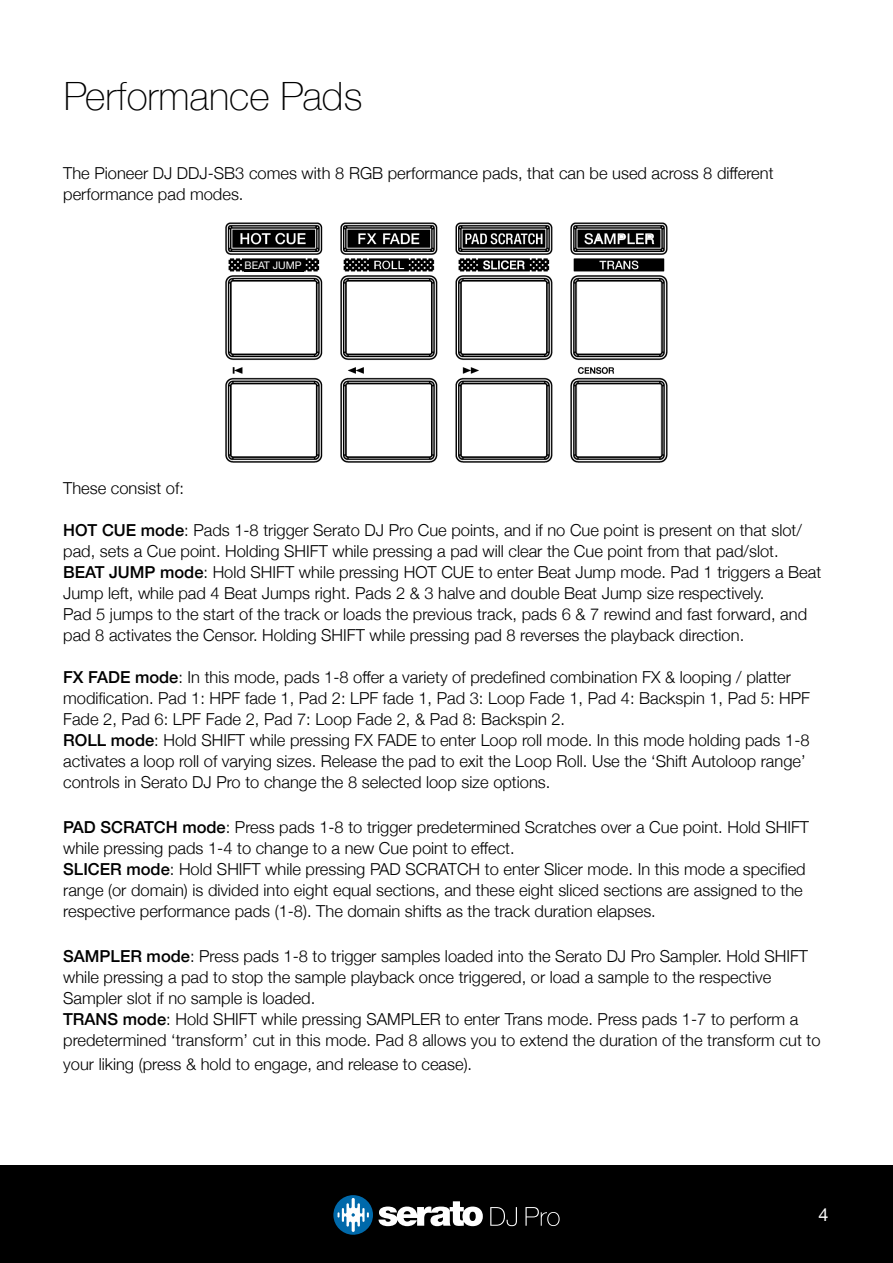
<style>
.page{position:relative;width:893px;height:1263px;background:#fff}
.page>*{position:absolute;margin:0;border:0;box-sizing:border-box;transform-origin:0 0}
.t1{font:100 39px "Helvetica Neue";color:#000}
.t2{font:18px "Helvetica Neue";color:#fff}
.t3{font:300 16.5px/21px "Helvetica Neue";color:#000}
.t4{font:10.5px "Helvetica Neue";color:#fff}
.s1{font-weight:500}
</style>
<div class="page">
<div style="left:0;top:1165px;width:893px;height:98px;background:#000"></div>
<svg style="left:379px;top:1201px;width:104px;height:25px"></svg>
<svg style="left:333px;top:1195px;width:40px;height:40px"></svg>
<svg style="left:525px;top:1207px;width:35px;height:19px"></svg>
<svg style="left:490px;top:1207px;width:27px;height:19px"></svg>
<img style="left:225px;top:222px;width:443px;height:241px">
<svg style="left:244px;top:253px;width:60px;height:20px"></svg>
<h1 class="t1" style="left:64px;top:66px;width:300px">Performance Pads</h1>
<p class="t3" style="left:63px;top:161px;width:712px">The Pioneer DJ DDJ-SB3 comes with 8 RGB performance pads, that can be used across 8 different performance pad modes.</p>
<p class="t4" style="left:244px;top:258px;width:59px">BEAT JUMP</p>
<p class="t3" style="left:63px;top:476px;width:122px">These consist of:</p>
<p class="t3" style="left:63px;top:518px;width:760px"><span class="s1">HOT CUE mode</span>: Pads 1-8 trigger Serato DJ Pro Cue points, and if no Cue point is present on that slot/ pad, sets a Cue point. Holding SHIFT while pressing a pad will clear the Cue point from that pad/slot.<br><span class="s1">BEAT JUMP mode</span>: Hold SHIFT while pressing HOT CUE to enter Beat Jump mode. Pad 1 triggers a Beat Jump left, while pad 4 Beat Jumps right. Pads 2 &amp; 3 halve and double Beat Jump size respectively.<br>Pad 5 jumps to the start of the track or loads the previous track, pads 6 &amp; 7 rewind and fast forward, and pad 8 activates the Censor. Holding SHIFT while pressing pad 8 reverses the playback direction.</p>
<p class="t3" style="left:63px;top:665px;width:748px"><span class="s1">FX FADE mode</span>: In this mode, pads 1-8 offer a variety of predefined combination FX &amp; looping / platter modification. Pad 1: HPF fade 1, Pad 2: LPF fade 1, Pad 3: Loop Fade 1, Pad 4: Backspin 1, Pad 5: HPF Fade 2, Pad 6: LPF Fade 2, Pad 7: Loop Fade 2, &amp; Pad 8: Backspin 2.<br><span class="s1">ROLL mode</span>: Hold SHIFT while pressing FX FADE to enter Loop roll mode. In this mode holding pads 1-8 activates a loop roll of varying sizes. Release the pad to exit the Loop Roll. Use the ‘Shift Autoloop range’ controls in Serato DJ Pro to change the 8 selected loop size options.</p>
<p class="t3" style="left:63px;top:815px;width:747px"><span class="s1">PAD SCRATCH mode</span>: Press pads 1-8 to trigger predetermined Scratches over a Cue point. Hold SHIFT while pressing pads 1-4 to change to a new Cue point to effect.<br><span class="s1">SLICER mode</span>: Hold SHIFT while pressing PAD SCRATCH to enter Slicer mode. In this mode a specified range (or domain) is divided into eight equal sections, and these eight sliced sections are assigned to the respective performance pads (1-8). The domain shifts as the track duration elapses.</p>
<p class="t3" style="left:63px;top:944px;width:759px"><span class="s1">SAMPLER mode</span>: Press pads 1-8 to trigger samples loaded into the Serato DJ Pro Sampler. Hold SHIFT while pressing a pad to stop the sample playback once triggered, or load a sample to the respective Sampler slot if no sample is loaded.<br><span class="s1">TRANS mode</span>: Hold SHIFT while pressing SAMPLER to enter Trans mode. Press pads 1-7 to perform a predetermined ‘transform’ cut in this mode. Pad 8 allows you to extend the duration of the transform cut to</p>
<p class="t3" style="left:63px;top:1052px;width:410px">your liking (press &amp; hold to engage, and release to cease).</p>
<p class="t2" style="left:818px;top:1202px;width:12px">4</p>
</div>
